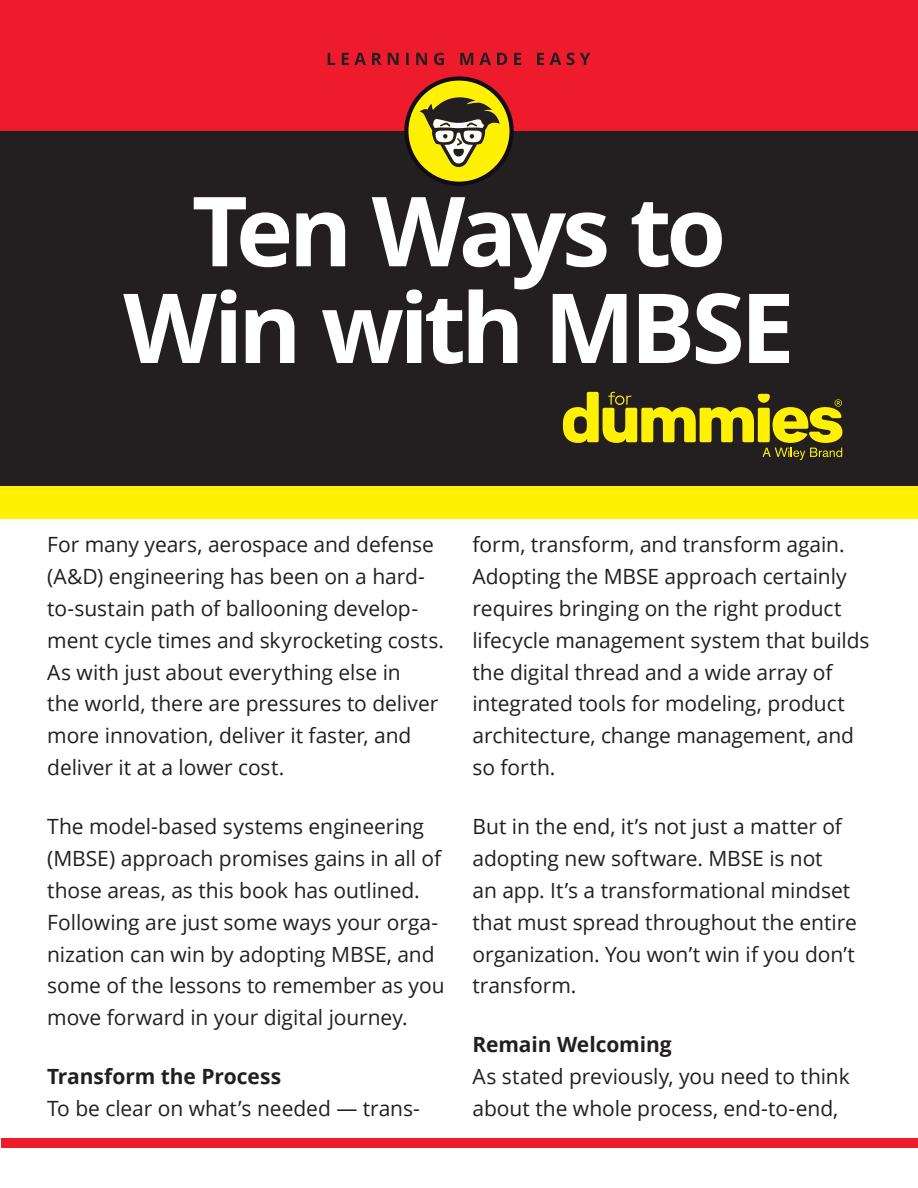
<style>
.page{position:relative;width:918px;height:1188px;background:#fff}
.page>*{position:absolute;margin:0;border:0;box-sizing:border-box;transform-origin:0 0}
.t1{font:700 96.75px/96.8px "Open Sans";letter-spacing:-.05em;color:#fff;text-align:center}
.body{font:21px/31.8px "Open Sans";letter-spacing:-.005em;color:#231f20}
.in-line_head{font:700 21px "Open Sans";letter-spacing:-.005em;color:#231f20}
</style>
<div class="page">
<div style="left:0;top:0;width:918px;height:497px;background:#231f20"></div>
<div style="left:0;top:486px;width:918px;height:32px;background:#fff101"></div>
<div style="left:1px;top:1138px;width:917px;height:10px;background:#ee1b2d"></div>
<svg style="left:563px;top:392px;width:279px;height:68px"></svg>
<div style="left:0;top:0;width:918px;height:130px;background:#ee1b2d"></div>
<svg style="left:328px;top:53px;width:262px;height:12px"></svg>
<svg style="left:406px;top:78px;width:106px;height:106px;background:#d5c905"></svg>
<div style="left:404px;top:76px;width:110px;height:110px;border:4px solid #120b19;border-radius:50%"></div>
<svg style="left:420px;top:97px;width:80px;height:70px;background:#a9a138"></svg>
<p class="t1" style="left:123px;top:180px;width:673px">Ten Ways to<br>Win with MBSE</p>
<p class="body" style="left:47px;top:528px;width:398px">For many years, aerospace and defense (A&amp;D) engineering has been on a hard&shy;to-sustain path of ballooning develop&shy;ment cycle times and skyrocketing costs.<br>As with just about everything else in<br>the world, there are pressures to deliver more innovation, deliver it faster, and deliver it at a lower cost.</p>
<p class="body" style="left:47px;top:810px;width:399px">The model-based systems engineering (MBSE) approach promises gains in all of those areas, as this book has outlined.<br>Following are just some ways your orga&shy;nization can win by adopting MBSE, and some of the lessons to remember as you move forward in your digital journey.</p>
<p class="in-line_head" style="left:47px;top:1062px;width:235px">Transform the Process</p>
<p class="body" style="left:47px;top:1092px;width:374px">To be clear on what’s needed — trans-</p>
<p class="body" style="left:472px;top:528px;width:399px">form, transform, and transform again.<br>Adopting the MBSE approach certainly requires bringing on the right product lifecycle management system that builds the digital thread and a wide array of integrated tools for modeling, product architecture, change management, and so forth.</p>
<p class="body" style="left:472px;top:810px;width:386px">But in the end, it’s not just a matter of adopting new software. MBSE is not<br>an app. It’s a transformational mindset that must spread throughout the entire organization. You won’t win if you don’t transform.</p>
<p class="in-line_head" style="left:472px;top:1030px;width:201px">Remain Welcoming</p>
<p class="body" style="left:472px;top:1060px;width:379px">As stated previously, you need to think about the whole process, end-to-end,</p>
</div>
